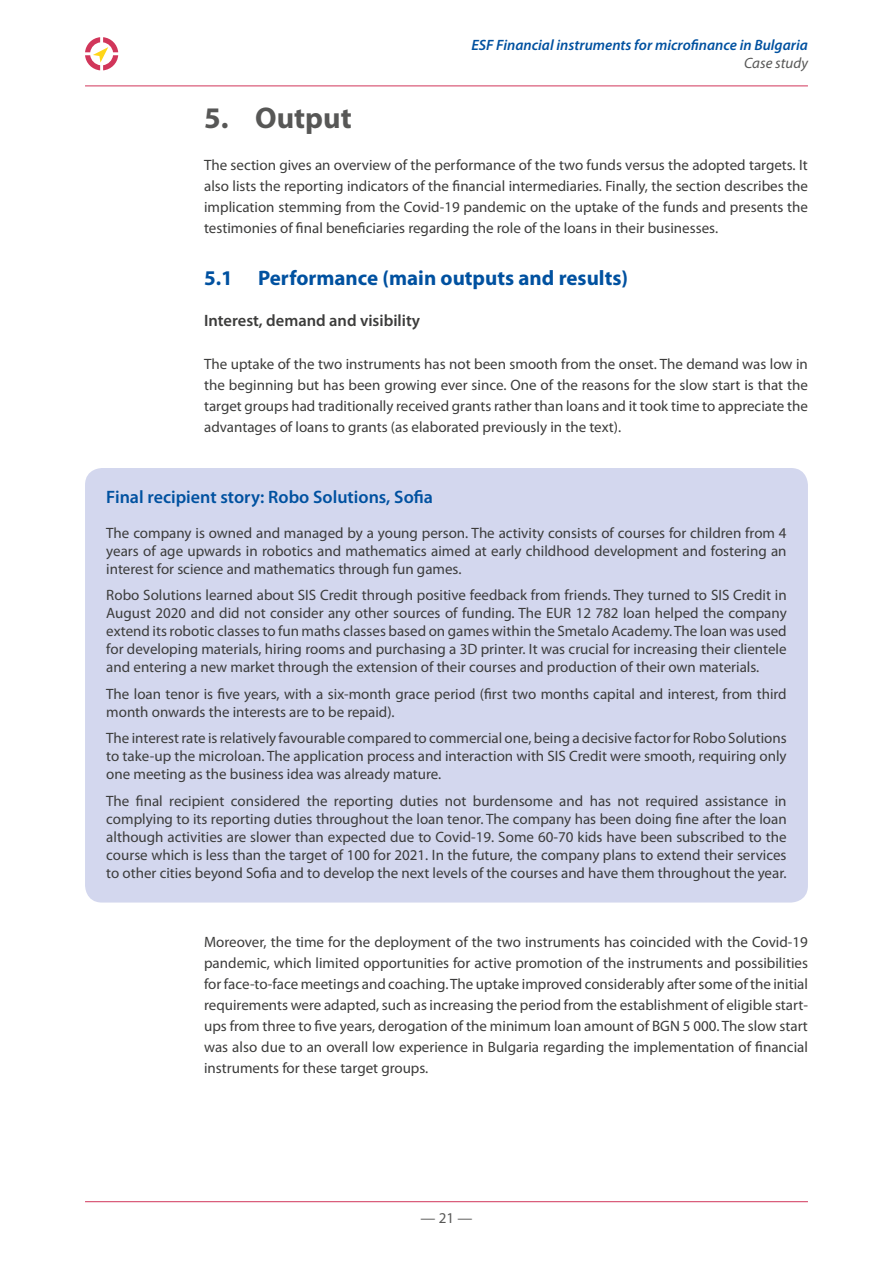
<style>
.page{position:relative;width:893px;height:1263px;background:#fff}
.page>*{position:absolute;margin:0;border:0;box-sizing:border-box;transform-origin:0 0}
.headline_1{font:700 30px "Myriad Pro";color:#575756}
.headline_2{font:700 21px "Myriad Pro";color:#0051a0}
.Box_headline{font:600 18px "Myriad Pro";color:#0051a0}
.Heading_3{font:600 16.5px "Myriad Pro";color:#3c3c3b}
.Box_text{font:15px/18px "Myriad Pro";color:#3c3c3b;text-align:justify}
.body_text{font:15px/21px "Myriad Pro";color:#3c3c3b;text-align:justify}
.t1{font:italic 600 15px "Myriad Pro";color:#0051a0}
.t2{font:italic 15px "Myriad Pro";color:#575756}
.t3{font:15px "Myriad Pro";color:#575756}
</style>
<div class="page">
<hr style="left:85px;top:1201px;width:723px;height:1px;background:#d1365a">
<hr style="left:85px;top:86px;width:723px;height:1px;background:#d1365a">
<svg style="left:85px;top:37px;width:33px;height:33px"></svg>
<div style="left:85px;top:468px;width:723px;height:434px;background:#d3d7ee;border-radius:17px"></div>
<p class="t1" style="left:471px;top:35px;width:338px">ESF Financial instruments for microfinance in Bulgaria</p>
<p class="t2" style="left:744px;top:53px;width:65px">Case study</p>
<p class="headline_1" style="left:204px;top:98px;width:149px">5. Output</p>
<p class="body_text" style="left:204px;top:154px;width:605px">The section gives an overview of the performance of the two funds versus the adopted targets. It also lists the reporting indicators of the financial intermediaries. Finally, the section describes the implication stemming from the Covid-19 pandemic on the uptake of the funds and presents the testimonies of final beneficiaries regarding the role of the loans in their businesses.</p>
<p class="headline_2" style="left:204px;top:264px;width:425px">5.1 Performance (main outputs and results)</p>
<p class="Heading_3" style="left:204px;top:310px;width:218px">Interest, demand and visibility</p>
<p class="body_text" style="left:204px;top:353px;width:605px">The uptake of the two instruments has not been smooth from the onset. The demand was low in the beginning but has been growing ever since. One of the reasons for the slow start is that the target groups had traditionally received grants rather than loans and it took time to appreciate the advantages of loans to grants (as elaborated previously in the text).</p>
<p class="Box_headline" style="left:106px;top:485px;width:328px">Final recipient story: Robo Solutions, Sofia</p>
<p class="Box_text" style="left:106px;top:523px;width:682px">The company is owned and managed by a young person. The activity consists of courses for children from 4 years of age upwards in robotics and mathematics aimed at early childhood development and fostering an interest for science and mathematics through fun games.</p>
<p class="Box_text" style="left:106px;top:586px;width:682px">Robo Solutions learned about SIS Credit through positive feedback from friends. They turned to SIS Credit in August 2020 and did not consider any other sources of funding. The EUR 12 782 loan helped the company extend its robotic classes to fun maths classes based on games within the Smetalo Academy. The loan was used for developing materials, hiring rooms and purchasing a 3D printer. It was crucial for increasing their clientele and entering a new market through the extension of their courses and production of their own materials.</p>
<p class="Box_text" style="left:106px;top:684px;width:682px">The loan tenor is five years, with a six-month grace period (first two months capital and interest, from third month onwards the interests are to be repaid).</p>
<p class="Box_text" style="left:106px;top:729px;width:682px">The interest rate is relatively favourable compared to commercial one, being a decisive factor for Robo Solutions to take-up the microloan. The application process and interaction with SIS Credit were smooth, requiring only one meeting as the business idea was already mature.</p>
<p class="Box_text" style="left:106px;top:791px;width:682px">The final recipient considered the reporting duties not burdensome and has not required assistance in complying to its reporting duties throughout the loan tenor. The company has been doing fine after the loan although activities are slower than expected due to Covid-19. Some 60-70 kids have been subscribed to the course which is less than the target of 100 for 2021. In the future, the company plans to extend their services to other cities beyond Sofia and to develop the next levels of the courses and have them throughout the year.</p>
<p class="body_text" style="left:204px;top:931px;width:605px">Moreover, the time for the deployment of the two instruments has coincided with the Covid-19 pandemic, which limited opportunities for active promotion of the instruments and possibilities for face-to-face meetings and coaching. The uptake improved considerably after some of the initial requirements were adapted, such as increasing the period from the establishment of eligible start&shy;ups from three to five years, derogation of the minimum loan amount of BGN 5 000. The slow start was also due to an overall low experience in Bulgaria regarding the implementation of financial instruments for these target groups.</p>
<p class="t3" style="left:421px;top:1209px;width:53px">— 21 —</p>
</div>
